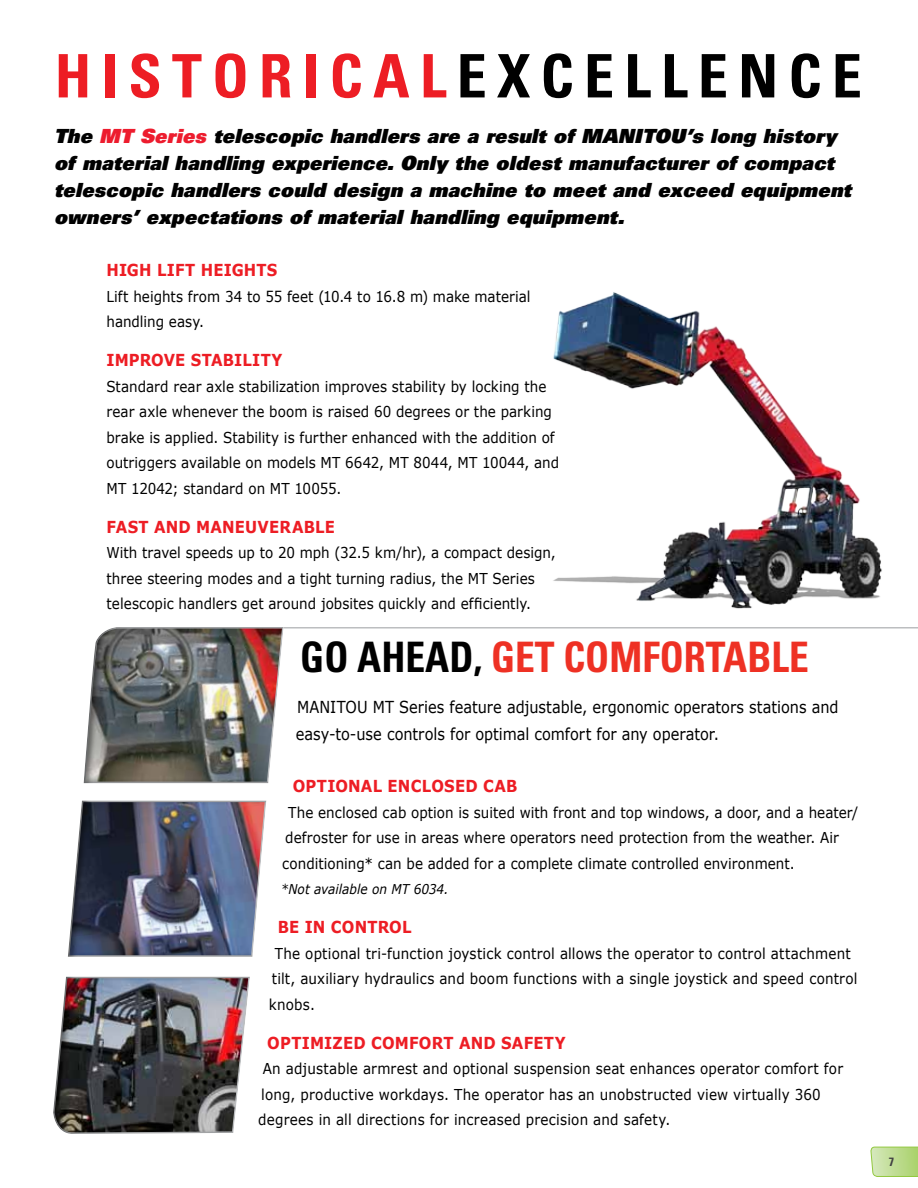
<style>
.page{position:relative;width:918px;height:1188px;background:#fff}
.page>*{position:absolute;margin:0;border:0;box-sizing:border-box;transform-origin:0 0}
.t1{font:700 condensed 60px "Univers LT Std";letter-spacing:.17em;color:#ed1d24}
.t2{font:700 condensed 42px "Univers LT Std";color:#ee3124;scale:.94 1}
.t3{font:19.5px/27px "Univers LT Std X Black Obl";letter-spacing:.01em;color:#000}
.t4{font:16.5px/27px "Verdana";color:#000;scale:.88 1}
.t5{font:700 16.5px "Verdana";letter-spacing:.015em;color:#ed1d24;scale:.9 1}
.t6{font:15px/25.5px "Verdana";letter-spacing:.005em;color:#000;scale:.9 1}
.t7{font:italic 13.5px "Verdana";letter-spacing:.005em;color:#000;scale:.9 1}
.t8{font:700 condensed 12px "Univers LT Std";color:#414042}
.s1{color:#000}
.s2{color:#ed1c2e}
</style>
<div class="page">
<svg style="left:870px;top:1147px;width:48px;height:30px"></svg>
<hr style="left:284px;top:627px;width:634px;height:2px;background:#bcbec0">
<div style="left:50px;top:626px;width:234px;height:509px;background:#000;opacity:.45"></div>
<img style="left:553px;top:292px;width:329px;height:317px">
<h1 class="t1" style="left:55px;top:39px;width:809px">HISTORICAL<span class="s1">EXCELLENCE</span></h1>
<p class="t3" style="left:54px;top:122px;width:799px">The <span class="s2">MT Series</span> telescopic handlers are a result of MANITOU’s long history of material handling experience. Only the oldest manufacturer of compact telescopic handlers could design a machine to meet and exceed equipment owners’ expectations of material handling equipment.</p>
<p class="t5" style="left:106px;top:260px;width:192px">HIGH LIFT HEIGHTS</p>
<p class="t6" style="left:106px;top:283px;width:473px">Lift heights from 34 to 55 feet (10.4 to 16.8 m) make material handling easy.</p>
<p class="t5" style="left:106px;top:350px;width:197px">IMPROVE STABILITY</p>
<p class="t6" style="left:106px;top:373px;width:505px">Standard rear axle stabilization improves stability by locking the rear axle whenever the boom is raised 60 degrees or the parking brake is applied. Stability is further enhanced with the addition of outriggers available on models MT 6642, MT 8044, MT 10044, and MT 12042; standard on MT 10055.</p>
<p class="t5" style="left:106px;top:516px;width:255px">FAST AND MANEUVERABLE</p>
<p class="t6" style="left:106px;top:539px;width:501px">With travel speeds up to 20 mph (32.5 km/hr), a compact design, three steering modes and a tight turning radius, the MT Series telescopic handlers get around jobsites quickly and efficiently.</p>
<h2 class="t2" style="left:300px;top:631px;width:543px"><span class="s1">GO AHEAD,</span> GET COMFORTABLE</h2>
<p class="t4" style="left:296px;top:693px;width:618px">MANITOU MT Series feature adjustable, ergonomic operators stations and easy-to-use controls for optimal comfort for any operator.</p>
<p class="t5" style="left:293px;top:776px;width:251px">OPTIONAL ENCLOSED CAB</p>
<p class="t6" style="left:282px;top:799px;width:642px;text-indent:6px">The enclosed cab option is suited with front and top windows, a door, and a heater/ defroster for use in areas where operators need protection from the weather. Air conditioning* can be added for a complete climate controlled environment.</p>
<p class="t7" style="left:281px;top:881px;width:188px">*Not available on MT 6034.</p>
<p class="t5" style="left:278px;top:917px;width:150px">BE IN CONTROL</p>
<p class="t6" style="left:269px;top:940px;width:656px;text-indent:6px">The optional tri-function joystick control allows the operator to control attachment tilt, auxiliary hydraulics and boom functions with a single joystick and speed control knobs.</p>
<p class="t5" style="left:267px;top:1032px;width:333px">OPTIMIZED COMFORT AND SAFETY</p>
<p class="t6" style="left:258px;top:1055px;width:651px">An adjustable armrest and optional suspension seat enhances operator comfort for long, productive workdays. The operator has an unobstructed view virtually 360 degrees in all directions for increased precision and safety.</p>
<p class="t8" style="left:889px;top:1154px;width:7px">7</p>
</div>
